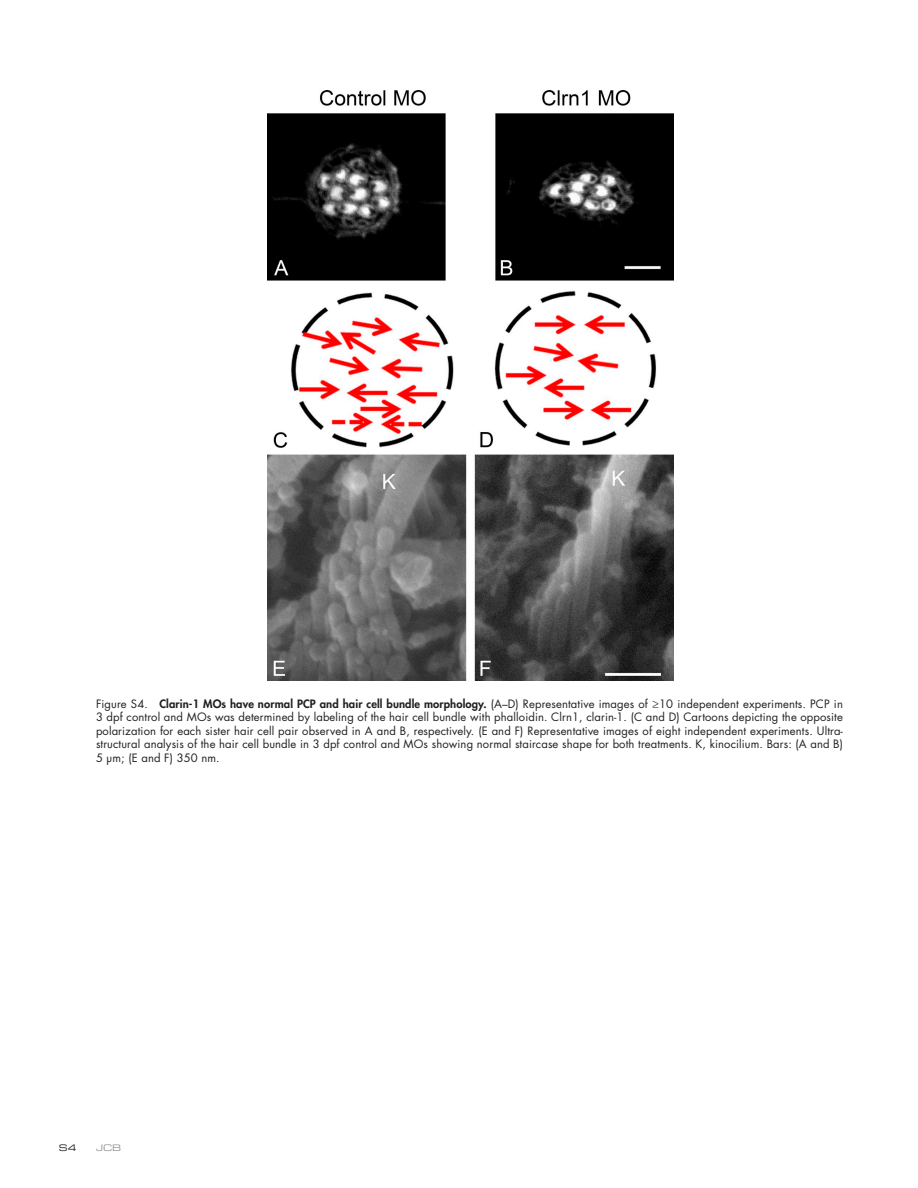
<style>
.page{position:relative;width:918px;height:1188px;background:#fff}
.page>*{position:absolute;margin:0;border:0;box-sizing:border-box;transform-origin:0 0}
.t1{font:11.25px/13.5px "Futura Std";letter-spacing:.01em;color:#231f20;text-align:justify}
.t2{font:9px "Eurostile LT Std Ex 2";color:#949698}
.t3{font:9px "Eurostile LT Std Ex 2";color:#231f20}
.s1{font-weight:800}
</style>
<div class="page">
<img style="left:267px;top:90px;width:406px;height:590px">
<p class="t1" style="left:96px;top:697px;width:749px">Figure S4. <span class="s1">Clarin-1 MOs have normal PCP and hair cell bundle morphology.</span> (A–D) Representative images of ≥10 independent experiments. PCP in 3 dpf control and MOs was determined by labeling of the hair cell bundle with phalloidin. Clrn1, clarin-1. (C and D) Cartoons depicting the opposite polarization for each sister hair cell pair observed in A and B, respectively. (E and F) Representative images of eight independent experiments. Ultra&shy;structural analysis of the hair cell bundle in 3 dpf control and MOs showing normal staircase shape for both treatments. K, kinocilium. Bars: (A and B)<br>5 µm; (E and F) 350 nm.</p>
<p class="t3" style="left:59px;top:1142px;width:19px">S4</p>
<p class="t2" style="left:96px;top:1142px;width:27px">JCB</p>
</div>
